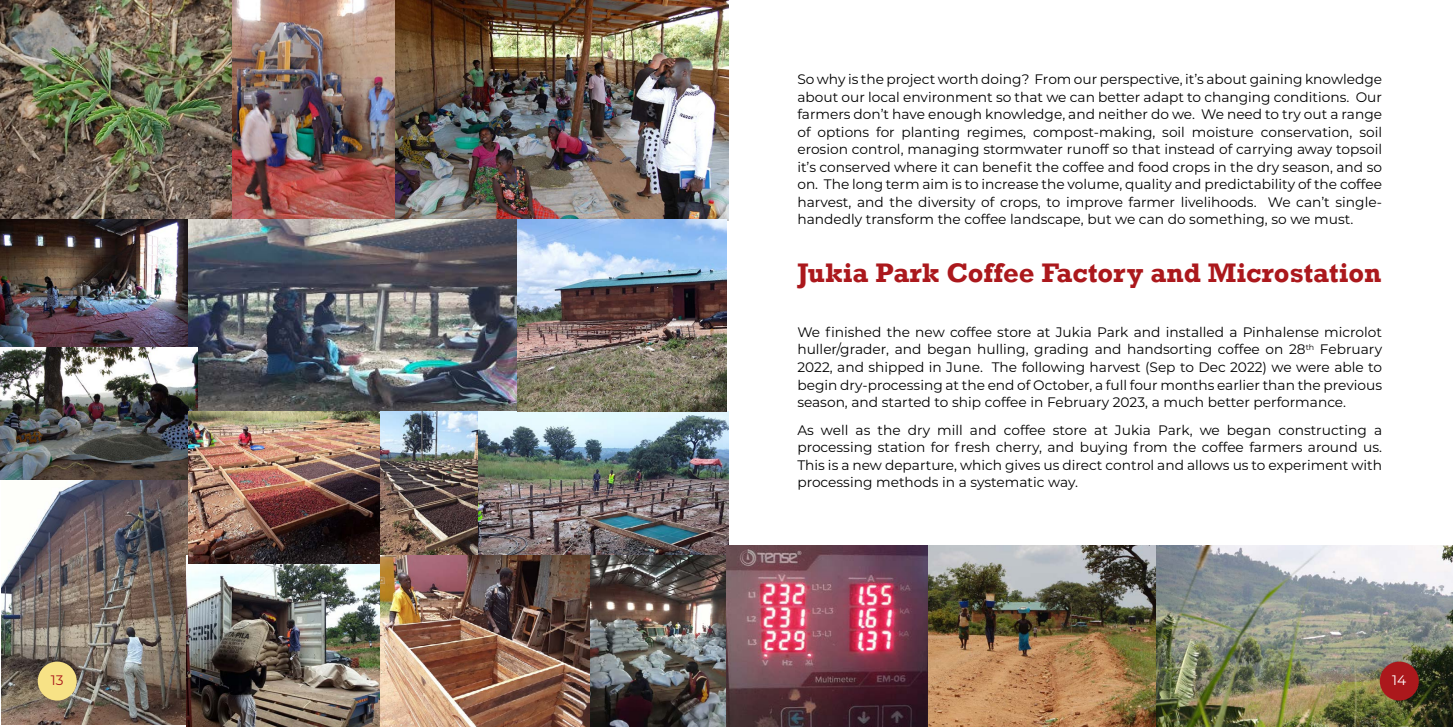
<style>
.page{position:relative;width:1453px;height:727px;background:#fff}
.page>*{position:absolute;margin:0;border:0;box-sizing:border-box;transform-origin:0 0}
.t1{font:700 27.5px "Rockwell";color:#ab181c}
.t2{font:13.75px/17.5px "Montserrat";color:#000;text-align:justify}
.t3{font:13.75px "Montserrat";color:#ab181c}
.t4{font:13.75px "Montserrat";color:#fff}
</style>
<div class="page">
<img style="left:1px;top:479px;width:187px;height:245px">
<img style="left:927px;top:545px;width:526px;height:181px">
<div style="left:1380px;top:661px;width:39px;height:39px;background:#ab181c;border-radius:50%"></div>
<div style="left:38px;top:661px;width:39px;height:39px;background:#f7e286;border-radius:50%"></div>
<img style="left:186px;top:555px;width:540px;height:171px">
<img style="left:0;top:0;width:232px;height:219px">
<img style="left:232px;top:0;width:496px;height:220px">
<img style="left:0;top:219px;width:188px;height:128px">
<img style="left:188px;top:219px;width:329px;height:192px">
<img style="left:0;top:347px;width:198px;height:132px">
<img style="left:188px;top:411px;width:201px;height:152px">
<img style="left:380px;top:411px;width:105px;height:145px">
<img style="left:478px;top:411px;width:250px;height:144px">
<img style="left:517px;top:219px;width:210px;height:192px">
<img style="left:726px;top:545px;width:201px;height:181px">
<p class="t2" style="left:797px;top:70px;width:586px">So why is the project worth doing? From our perspective, it’s about gaining knowledge about our local environment so that we can better adapt to changing conditions. Our farmers don’t have enough knowledge, and neither do we. We need to try out a range of options for planting regimes, compost-making, soil moisture conservation, soil erosion control, managing stormwater runoff so that instead of carrying away topsoil it’s conserved where it can benefit the coffee and food crops in the dry season, and so on. The long term aim is to increase the volume, quality and predictability of the coffee harvest, and the diversity of crops, to improve farmer livelihoods. We can’t single&shy;handedly transform the coffee landscape, but we can do something, so we must.</p>
<h1 class="t1" style="left:797px;top:256px;width:585px">Jukia Park Coffee Factory and Microstation</h1>
<p class="t2" style="left:797px;top:323px;width:586px">We finished the new coffee store at Jukia Park and installed a Pinhalense microlot huller/grader, and began hulling, grading and handsorting coffee on 28<sup>th</sup> February 2022, and shipped in June. The following harvest (Sep to Dec 2022) we were able to begin dry-processing at the end of October, a full four months earlier than the previous season, and started to ship coffee in February 2023, a much better performance.</p>
<p class="t2" style="left:797px;top:420px;width:586px">As well as the dry mill and coffee store at Jukia Park, we began constructing a processing station for fresh cherry, and buying from the coffee farmers around us.<br>This is a new departure, which gives us direct control and allows us to experiment with processing methods in a systematic way.</p>
<p class="t3" style="left:51px;top:670px;width:14px">13</p>
<p class="t4" style="left:1392px;top:670px;width:16px">14</p>
</div>
